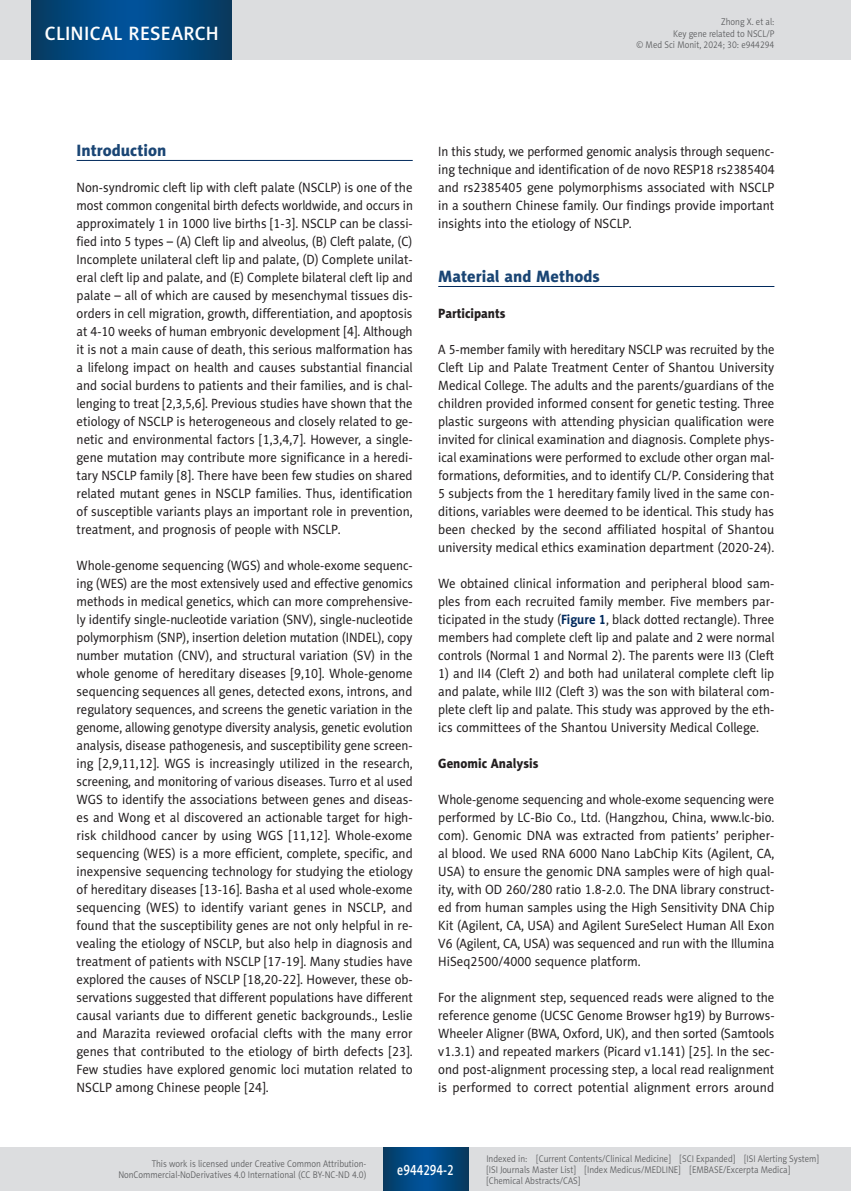
<style>
.page{position:relative;width:851px;height:1191px;background:#fff}
.page>*{position:absolute;margin:0;border:0;box-sizing:border-box;transform-origin:0 0}
.t1{font:19.5px "Naomi Sans EFN Medium";letter-spacing:.015em;color:#fff}
.MSM_Headline_1{font:16.5px "Naomi Sans EFN Heavy";color:#1a4574}
.t2{font:15px "Naomi Sans EFN Medium";color:#fff;scale:.8 1}
.MSM_Body{font:13.5px/18px "Naomi Sans EFN";color:#231f20;text-align:justify;scale:.95 1}
.MSM_Body-2{font:13.5px/18px "Naomi Sans EFN";color:#231f20;text-align:justify;scale:.94 1}
.MSM_Body-3{font:13.5px/18px "Naomi Sans EFN";color:#231f20;text-align:justify;scale:.93 1}
.MSM_Headline_2{font:13.5px "Naomi Sans EFN Heavy";color:#231f20;scale:.95 1}
.t3{font:9.75px/11.2px "Naomi Sans EFN Light";color:#57585a;text-align:right;scale:.9 1}
.s1{font-weight:700;color:#00295c}
</style>
<div class="page">
<hr style="left:77px;top:160px;width:335px;height:1px;background:#00295c">
<hr style="left:438px;top:286px;width:336px;height:1px;background:#00295c">
<div style="left:0;top:1148px;width:850px;height:43px;background:#dcdddf"></div>
<svg style="left:383px;top:1147px;width:85px;height:43px;background:#02477e"></svg>
<div style="left:0;top:0;width:850px;height:60px;background:#dcdddf"></div>
<hr style="left:850px;top:0;width:1px;height:60px;background:#dcdddf">
<svg style="left:32px;top:0;width:200px;height:60px;background:#02477e"></svg>
<h1 class="t1" style="left:45px;top:22px;width:175px">CLINICAL RESEARCH</h1>
<p class="t3" style="left:636px;top:16px;width:154px">Zhong X. et al:<br>Key gene related to NSCL/P<br>© Med Sci Monit, 2024; 30: e944294</p>
<p class="MSM_Headline_1" style="left:77px;top:140px;width:91px">Introduction</p>
<p class="MSM_Body" style="left:77px;top:178px;width:355px">Non-syndromic cleft lip with cleft palate (NSCLP) is one of the most common congenital birth defects worldwide, and occurs in approximately 1 in 1000 live births [1-3]. NSCLP can be classi&shy;fied into 5 types – (A) Cleft lip and alveolus, (B) Cleft palate, (C)<br>Incomplete unilateral cleft lip and palate, (D) Complete unilat&shy;eral cleft lip and palate, and (E) Complete bilateral cleft lip and palate – all of which are caused by mesenchymal tissues dis&shy;orders in cell migration, growth, differentiation, and apoptosis at 4-10 weeks of human embryonic development [4]. Although it is not a main cause of death, this serious malformation has a lifelong impact on health and causes substantial financial and social burdens to patients and their families, and is chal&shy;lenging to treat [2,3,5,6]. Previous studies have shown that the etiology of NSCLP is heterogeneous and closely related to ge&shy;netic and environmental factors [1,3,4,7]. However, a single&shy;gene mutation may contribute more significance in a heredi&shy;tary NSCLP family [8]. There have been few studies on shared related mutant genes in NSCLP families. Thus, identification of susceptible variants plays an important role in prevention, treatment, and prognosis of people with NSCLP.</p>
<p class="MSM_Body-2" style="left:77px;top:556px;width:359px">Whole-genome sequencing (WGS) and whole-exome sequenc&shy;ing (WES) are the most extensively used and effective genomics methods in medical genetics, which can more comprehensive&shy;ly identify single-nucleotide variation (SNV), single-nucleotide polymorphism (SNP), insertion deletion mutation (INDEL), copy number mutation (CNV), and structural variation (SV) in the whole genome of hereditary diseases [9,10]. Whole-genome sequencing sequences all genes, detected exons, introns, and regulatory sequences, and screens the genetic variation in the genome, allowing genotype diversity analysis, genetic evolution analysis, disease pathogenesis, and susceptibility gene screen&shy;ing [2,9,11,12]. WGS is increasingly utilized in the research, screening, and monitoring of various diseases. Turro et al used WGS to identify the associations between genes and diseas&shy;es and Wong et al discovered an actionable target for high&shy;risk childhood cancer by using WGS [11,12]. Whole-exome sequencing (WES) is a more efficient, complete, specific, and inexpensive sequencing technology for studying the etiology of hereditary diseases [13-16]. Basha et al used whole-exome sequencing (WES) to identify variant genes in NSCLP, and found that the susceptibility genes are not only helpful in re&shy;vealing the etiology of NSCLP, but also help in diagnosis and treatment of patients with NSCLP [17-19]. Many studies have explored the causes of NSCLP [18,20-22]. However, these ob&shy;servations suggested that different populations have different causal variants due to different genetic backgrounds., Leslie and Marazita reviewed orofacial clefts with the many error genes that contributed to the etiology of birth defects [23].<br>Few studies have explored genomic loci mutation related to NSCLP among Chinese people [24].</p>
<p class="MSM_Body-3" style="left:438px;top:142px;width:363px">In this study, we performed genomic analysis through sequenc&shy;ing technique and identification of de novo RESP18 rs2385404 and rs2385405 gene polymorphisms associated with NSCLP in a southern Chinese family. Our findings provide important insights into the etiology of NSCLP.</p>
<p class="MSM_Headline_1" style="left:438px;top:266px;width:163px">Material and Methods</p>
<p class="MSM_Headline_2" style="left:438px;top:305px;width:72px">Participants</p>
<p class="MSM_Body-3" style="left:438px;top:340px;width:363px">A 5-member family with hereditary NSCLP was recruited by the Cleft Lip and Palate Treatment Center of Shantou University Medical College. The adults and the parents/guardians of the children provided informed consent for genetic testing. Three plastic surgeons with attending physician qualification were invited for clinical examination and diagnosis. Complete phys&shy;ical examinations were performed to exclude other organ mal&shy;formations, deformities, and to identify CL/P. Considering that 5 subjects from the 1 hereditary family lived in the same con&shy;ditions, variables were deemed to be identical. This study has been checked by the second affiliated hospital of Shantou university medical ethics examination department (2020-24).</p>
<p class="MSM_Body" style="left:438px;top:574px;width:355px">We obtained clinical information and peripheral blood sam&shy;ples from each recruited family member. Five members par&shy;ticipated in the study (<span class="s1">Figure 1</span>, black dotted rectangle). Three members had complete cleft lip and palate and 2 were normal controls (Normal 1 and Normal 2). The parents were II3 (Cleft</p>
<p class="MSM_Body" style="left:438px;top:664px;width:355px">1) and II4 (Cleft 2) and both had unilateral complete cleft lip and palate, while III2 (Cleft 3) was the son with bilateral com&shy;plete cleft lip and palate. This study was approved by the eth&shy;ics committees of the Shantou University Medical College.</p>
<p class="MSM_Headline_2" style="left:438px;top:755px;width:107px">Genomic Analysis</p>
<p class="MSM_Body-3" style="left:438px;top:790px;width:363px">Whole-genome sequencing and whole-exome sequencing were performed by LC-Bio Co., Ltd. (Hangzhou, China, www.lc-bio. com). Genomic DNA was extracted from patients’ peripher&shy;al blood. We used RNA 6000 Nano LabChip Kits (Agilent, CA, USA) to ensure the genomic DNA samples were of high qual&shy;ity, with OD 260/280 ratio 1.8-2.0. The DNA library construct&shy;ed from human samples using the High Sensitivity DNA Chip Kit (Agilent, CA, USA) and Agilent SureSelect Human All Exon V6 (Agilent, CA, USA) was sequenced and run with the Illumina HiSeq2500/4000 sequence platform.</p>
<p class="MSM_Body" style="left:438px;top:988px;width:355px">For the alignment step, sequenced reads were aligned to the reference genome (UCSC Genome Browser hg19) by Burrows-Wheeler Aligner (BWA, Oxford, UK), and then sorted (Samtools v1.3.1) and repeated markers (Picard v1.141) [25]. In the sec&shy;ond post-alignment processing step, a local read realignment is performed to correct potential alignment errors around</p>
<p class="t3" style="left:118px;top:1158px;width:277px">This work is licensed under Creative Common Attribution-<br>NonCommercial-NoDerivatives 4.0 International (CC BY-NC-ND 4.0)</p>
<p class="t2" style="left:397px;top:1160px;width:72px">e944294-2</p>
<p class="t3" style="left:486px;top:1152px;width:371px;text-align:left">Indexed in: [Current Contents/Clinical Medicine] [SCI Expanded] [ISI Alerting System] [ISI Journals Master List] [Index Medicus/MEDLINE] [EMBASE/Excerpta Medica] [Chemical Abstracts/CAS]</p>
</div>
